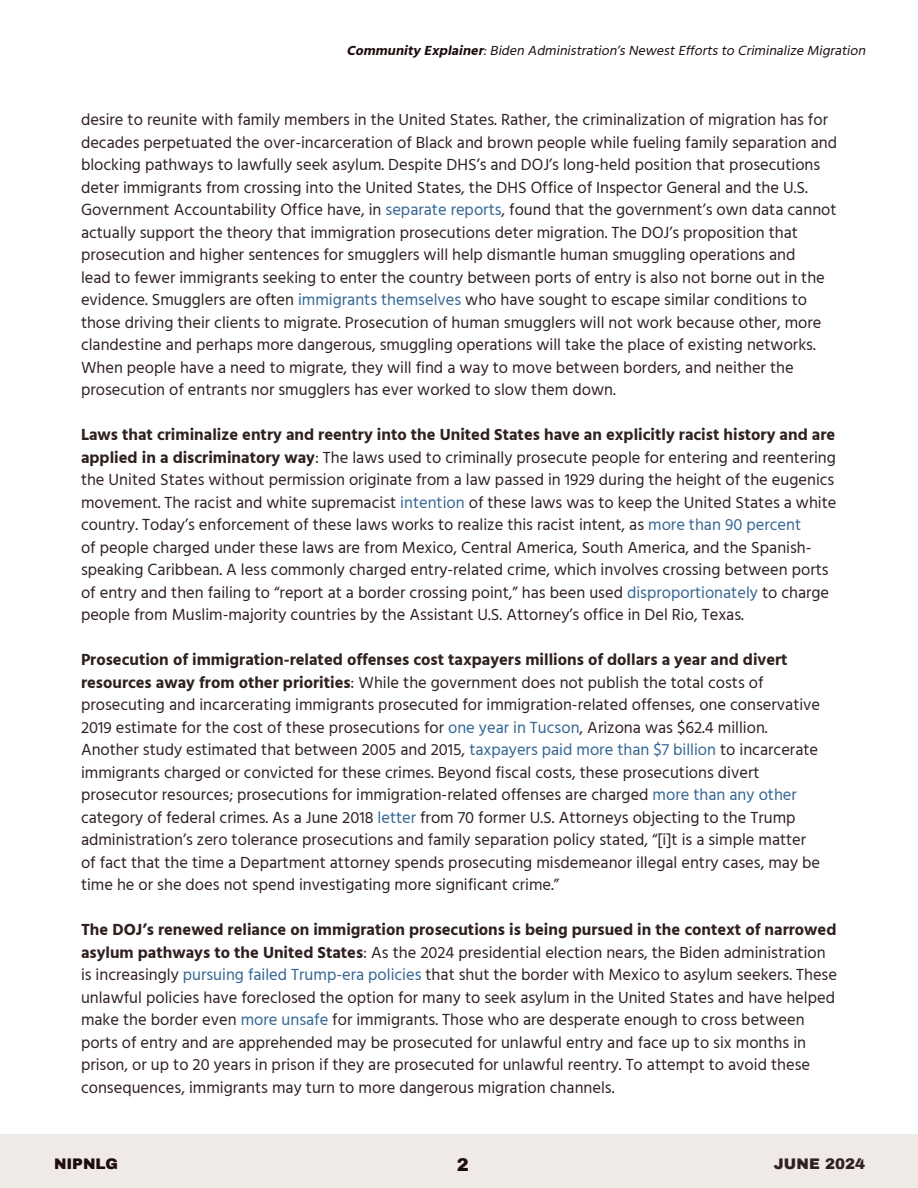
<style>
.page{position:relative;width:918px;height:1188px;background:#fff}
.page>*{position:absolute;margin:0;border:0;box-sizing:border-box;transform-origin:0 0}
.t1{font:900 18px "Archivo";color:#1e0c0e}
.Paragraph{font:16.5px/22.5px "Hind";color:#302020}
.t2{font:900 15px "Archivo";letter-spacing:.005em;color:#302020}
.t3{font:900 15px "Archivo";color:#1e0c0e}
.t4{font:italic 13.5px "Hind";color:#1e0c0e;scale:1.04 1}
.s1{font-weight:700}
.s2{color:#336593}
</style>
<div class="page">
<div style="left:0;top:1135px;width:918px;height:53px;background:#efeae6"></div>
<p class="t4" style="left:347px;top:41px;width:504px"><span class="s1">Community Explainer</span>:Biden Administration’sNewestEffortsto Criminalize Migration</p>
<p class="Paragraph" style="left:81px;top:110px;width:758px">desire to reunite with family members in the United States. Rather, the criminalization of migration has for decades perpetuated the over-incarceration of Black and brown people while fueling family separation and blocking pathways to lawfully seek asylum. Despite DHS’s and DOJ’s long-held position that prosecutions deter immigrants from crossing into the United States, the DHS Office of Inspector General and the U.S.<br>Government Accountability Office have, in <span class="s2">separate reports</span>, found that the government’s own data cannot actually support the theory that immigration prosecutions deter migration. The DOJ’s proposition that prosecution and higher sentences for smugglers will help dismantle human smuggling operations and<br>lead to fewer immigrants seeking to enter the country between ports of entry is also not borne out in the evidence. Smugglers are often <span class="s2">immigrants themselves</span> who have sought to escape similar conditions to those driving their clients to migrate. Prosecution of human smugglers will not work because other, more clandestine and perhaps more dangerous, smuggling operations will take the place of existing networks.<br>When people have a need to migrate, they will find a way to move between borders, and neither the prosecution of entrants nor smugglers has ever worked to slow them down.</p>
<p class="Paragraph" style="left:81px;top:425px;width:757px"><span class="s1">Laws that criminalize entry and reentry into the United States have an explicitly racist history and are applied in a discriminatory way</span>: The laws used to criminally prosecute people for entering and reentering the United States without permission originate from a law passed in 1929 during the height of the eugenics movement. The racist and white supremacist <span class="s2">intention</span> of these laws was to keep the United States a white country. Today’s enforcement of these laws works to realize this racist intent, as <span class="s2">more than 90 percent<br></span>of people charged under these laws are from Mexico, Central America, South America, and the Spanish&shy;speaking Caribbean. A less commonly charged entry-related crime, which involves crossing between ports of entry and then failing to “report at a border crossing point,” has been used <span class="s2">disproportionately</span> to charge people from Muslim-majority countries by the Assistant U.S. Attorney’s office in Del Rio, Texas.</p>
<p class="Paragraph" style="left:81px;top:650px;width:741px"><span class="s1">Prosecution of immigration-related offenses cost taxpayers millions of dollars a year and divert resources away from other priorities</span>: While the government does not publish the total costs of prosecuting and incarcerating immigrants prosecuted for immigration-related offenses, one conservative 2019 estimate for the cost of these prosecutions for <span class="s2">one year in Tucson</span>, Arizona was $62.4 million.<br>Another study estimated that between 2005 and 2015, <span class="s2">taxpayers paid more than $7 billion</span> to incarcerate immigrants charged or convicted for these crimes. Beyond fiscal costs, these prosecutions divert prosecutor resources; prosecutions for immigration-related offenses are charged <span class="s2">more than any other </span>category of federal crimes. As a June 2018 <span class="s2">letter</span> from 70 former U.S. Attorneys objecting to the Trump administration’s zero tolerance prosecutions and family separation policy stated, “[i]t is a simple matter of fact that the time a Department attorney spends prosecuting misdemeanor illegal entry cases, may be time he or she does not spend investigating more significant crime.”</p>
<p class="Paragraph" style="left:81px;top:920px;width:758px"><span class="s1">The DOJ’s renewed reliance on immigration prosecutions is being pursued in the context of narrowed asylum pathways to the United States</span>: As the 2024 presidential election nears, the Biden administration is increasingly <span class="s2">pursuing failed Trump-era policies</span> that shut the border with Mexico to asylum seekers. These unlawful policies have foreclosed the option for many to seek asylum in the United States and have helped make the border even <span class="s2">more unsafe</span> for immigrants. Those who are desperate enough to cross between ports of entry and are apprehended may be prosecuted for unlawful entry and face up to six months in prison, or up to 20 years in prison if they are prosecuted for unlawful reentry. To attempt to avoid these consequences, immigrants may turn to more dangerous migration channels.</p>
<p class="t3" style="left:54px;top:1154px;width:65px">NIPNLG</p>
<p class="t1" style="left:457px;top:1154px;width:14px">2</p>
<p class="t2" style="left:774px;top:1154px;width:93px">JUNE 2024</p>
</div>
